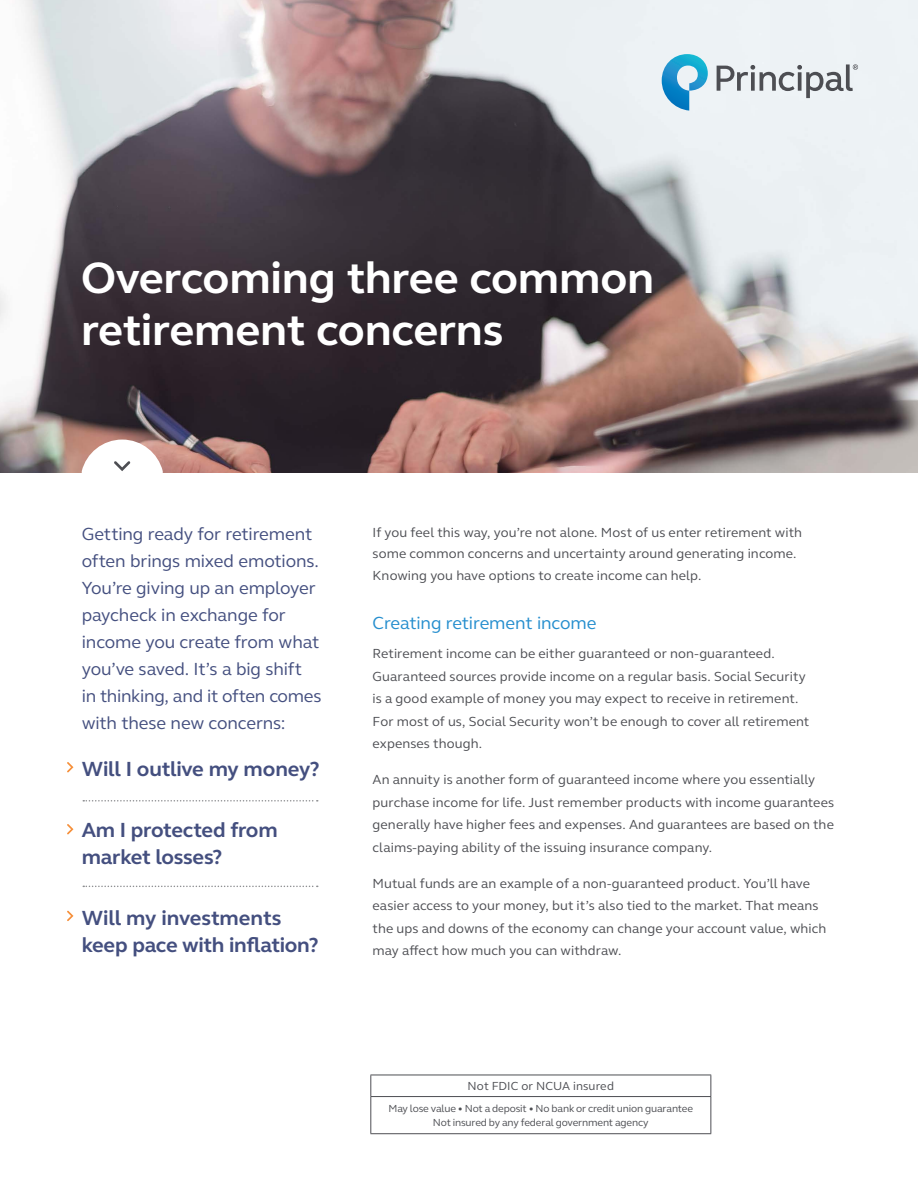
<style>
.page{position:relative;width:918px;height:1188px;background:#fff}
.page>*{position:absolute;margin:0;border:0;box-sizing:border-box;transform-origin:0 0}
.t1{font:700 45px/52.5px "FS Elliot Pro";letter-spacing:-.005em;color:#fff}
.t2{font:700 21px/27px "FS Elliot Pro";letter-spacing:-.015em;color:#444f7f}
.t3{font:18px/27px "FS Elliot Pro";letter-spacing:-.01em;color:#444f7f}
.t4{font:18px "FS Elliot Pro";letter-spacing:-.01em;color:#258ece}
.t5{font:13.5px/22.5px "FS Elliot Pro";letter-spacing:.01em;color:#4d4e53}
.t6{font:12px "FS Elliot Pro";letter-spacing:.01em;color:#4d4e53}
.t7{font:10.5px/13.5px "FS Elliot Pro";letter-spacing:-.015em;color:#4d4e53;text-align:center}
</style>
<div class="page">
<img style="left:0;top:0;width:918px;height:472px">
<svg style="left:82px;top:440px;width:81px;height:33px"></svg>
<svg style="left:67px;top:762px;width:6px;height:11px"></svg>
<svg style="left:67px;top:824px;width:6px;height:10px"></svg>
<svg style="left:67px;top:911px;width:6px;height:10px"></svg>
<svg style="left:662px;top:54px;width:46px;height:57px;background:#78bfde"></svg>
<svg style="left:717px;top:64px;width:141px;height:34px;background:#c3c7ca"></svg>
<svg style="left:83px;top:800px;width:235px;height:2px"></svg>
<svg style="left:83px;top:886px;width:235px;height:1px"></svg>
<hr style="left:370px;top:1075px;width:341px;height:1px;background:#4d4e53">
<svg style="left:370px;top:1075px;width:1px;height:21px"></svg>
<svg style="left:710px;top:1075px;width:1px;height:21px"></svg>
<hr style="left:370px;top:1096px;width:341px;height:1px;background:#4d4e53">
<hr style="left:370px;top:1097px;width:1px;height:36px;background:#4d4e53">
<hr style="left:710px;top:1097px;width:1px;height:36px;background:#4d4e53">
<hr style="left:370px;top:1133px;width:341px;height:1px;background:#4d4e53">
<h1 class="t1" style="left:81px;top:251px;width:575px">Overcoming three common retirement concerns</h1>
<h3 class="t3" style="left:82px;top:520px;width:241px">Getting ready for retirement often brings mixed emotions.<br>You’re giving up an employer paycheck in exchange for income you create from what you’ve saved. It’s a big shift<br>in thinking, and it often comes with these new concerns:</h3>
<h2 class="t2" style="left:82px;top:755px;width:239px">Will I outlive my money?</h2>
<h2 class="t2" style="left:82px;top:816px;width:197px">Am I protected from market losses?</h2>
<h2 class="t2" style="left:82px;top:904px;width:238px">Will my investments keep pace with inflation?</h2>
<p class="t5" style="left:373px;top:521px;width:431px;line-height:21.8px">If you feel this way, you’re not alone. Most of us enter retirement with some common concerns and uncertainty around generating income.<br>Knowing you have options to create income can help.</p>
<h3 class="t4" style="left:373px;top:611px;width:225px">Creating retirement income</h3>
<p class="t5" style="left:373px;top:642px;width:438px">Retirement income can be either guaranteed or non-guaranteed.<br>Guaranteed sources provide income on a regular basis. Social Security is a good example of money you may expect to receive in retirement.<br>For most of us, Social Security won’t be enough to cover all retirement expenses though.</p>
<p class="t5" style="left:373px;top:768px;width:463px">An annuity is another form of guaranteed income where you essentially purchase income for life. Just remember products with income guarantees generally have higher fees and expenses. And guarantees are based on the claims-paying ability of the issuing insurance company.</p>
<p class="t5" style="left:373px;top:872px;width:455px">Mutual funds are an example of a non-guaranteed product. You’ll have easier access to your money, but it’s also tied to the market. That means the ups and downs of the economy can change your account value, which may affect how much you can withdraw.</p>
<p class="t6" style="left:468px;top:1078px;width:148px">Not FDIC or NCUA insured</p>
<p class="t7" style="left:389px;top:1102px;width:306px">May lose value • Not a deposit • No bank or credit union guarantee<br>Not insured by any federal government agency</p>
</div>
